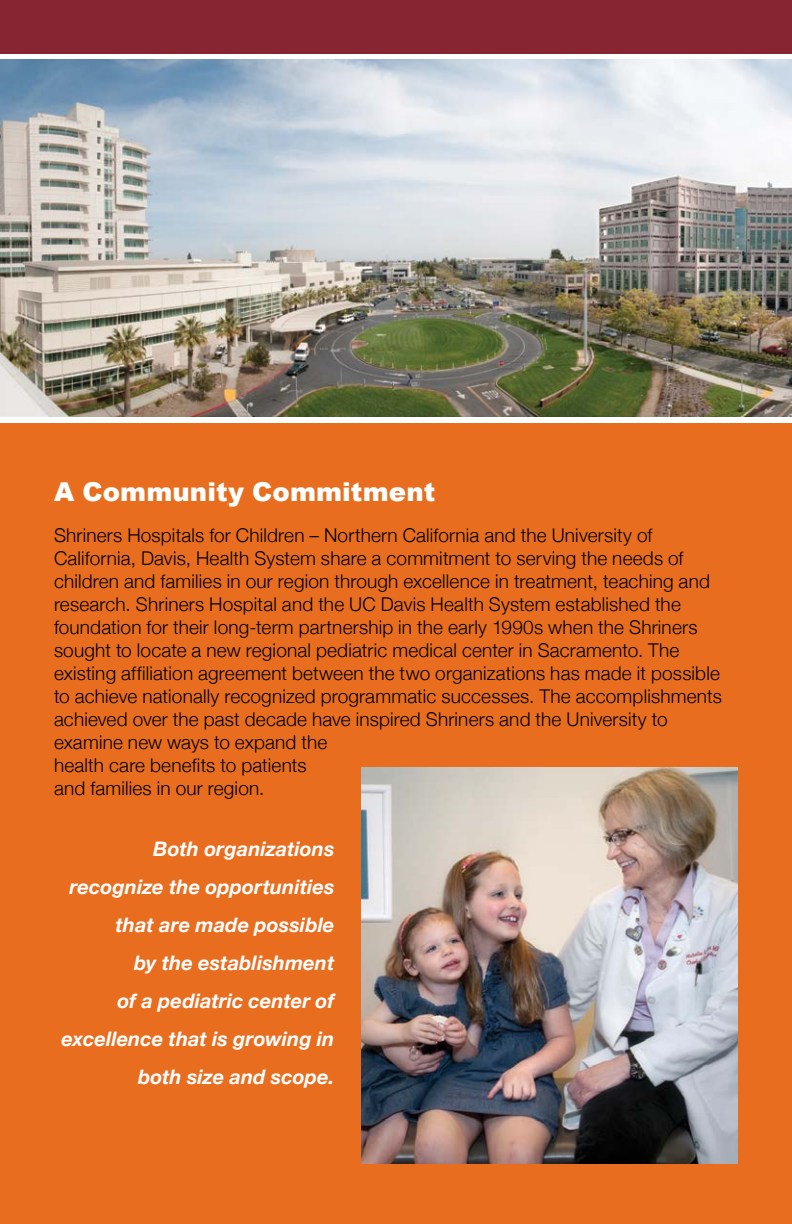
<style>
.page{position:relative;width:792px;height:1224px;background:#fff}
.page>*{position:absolute;margin:0;border:0;box-sizing:border-box;transform-origin:0 0}
.headline{font:900 26px "Arial";letter-spacing:.005em;color:#fff}
.body_text{font:italic 700 20px/38px "Helvetica Neue";letter-spacing:.005em;color:#fff;text-align:right}
.body_text-2{font:300 19px/23px "Helvetica Neue";letter-spacing:.01em;color:#000}
</style>
<div class="page">
<div style="left:0;top:423px;width:792px;height:801px;background:#e86d1f"></div>
<div style="left:0;top:0;width:792px;height:53px;background:#882533"></div>
<img style="left:0;top:59px;width:792px;height:357px">
<img style="left:361px;top:768px;width:377px;height:396px">
<p class="headline" style="left:54px;top:473px;width:383px">A Community Commitment</p>
<p class="body_text-2" style="left:54px;top:523px;width:669px">Shriners Hospitals for Children – Northern California and the University of California, Davis, Health System share a commitment to serving the needs of children and families in our region through excellence in treatment, teaching and research. Shriners Hospital and the UC Davis Health System established the foundation for their long-term partnership in the early 1990s when the Shriners sought to locate a new regional pediatric medical center in Sacramento. The existing affiliation agreement between the two organizations has made it possible to achieve nationally recognized programmatic successes. The accomplishments achieved over the past decade have inspired Shriners and the University to examine new ways to expand the<br>health care benefits to patients<br>and families in our region.</p>
<p class="body_text" style="left:61px;top:829px;width:274px">Both organizations recognize the opportunities that are made possible<br>by the establishment<br>of a pediatric center of excellence that is growing in both size and scope.</p>
</div>
